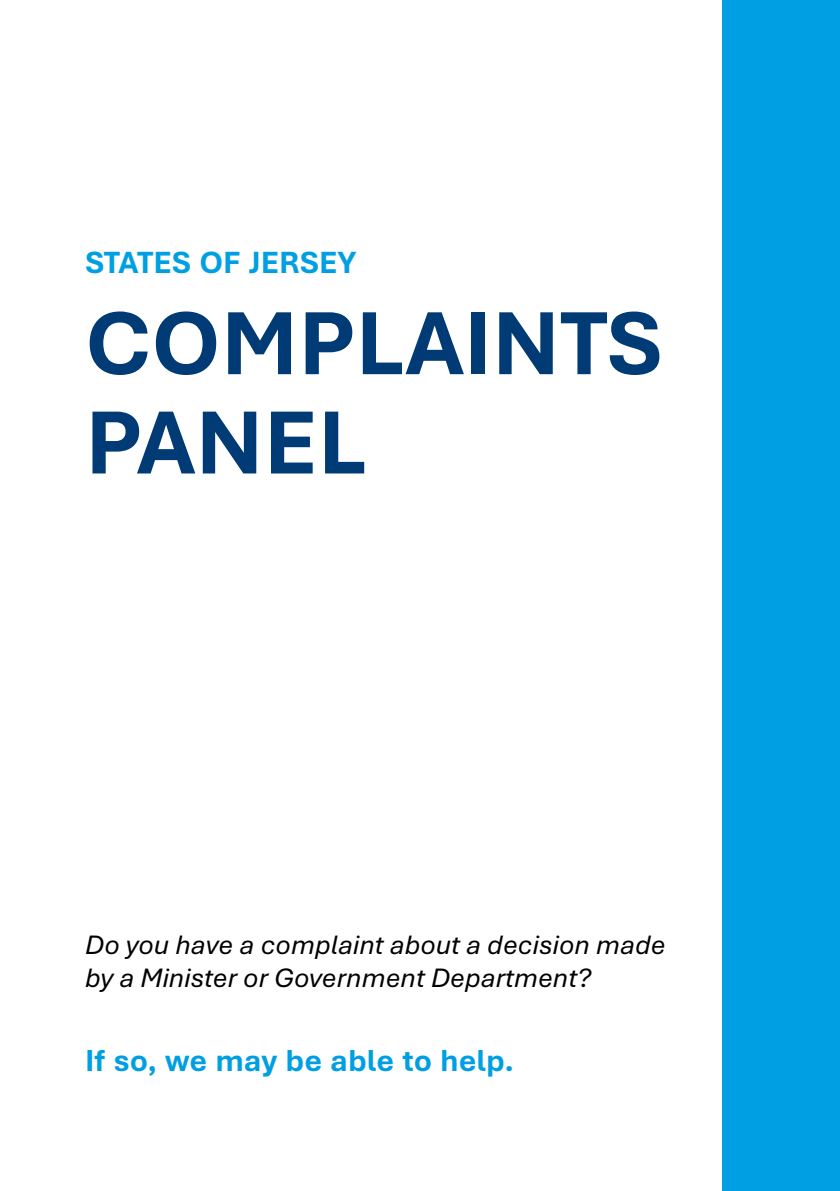
<style>
.page{position:relative;width:840px;height:1191px;background:#fff}
.page>*{position:absolute;margin:0;border:0;box-sizing:border-box;transform-origin:0 0}
.t1{font:700 94px/99.2px "Bierstadt";color:#003b75}
.t2{font:700 32.2px "Bierstadt";color:#009fe3}
.t3{font:700 32px "Bierstadt";color:#009fe3}
.t4{font:italic 28px/33.6px "Bierstadt";color:#000}
</style>
<div class="page">
<div style="left:721px;top:0;width:118px;height:1191px;background:#009fe3"></div>
<p class="t2" style="left:85px;top:245px;width:272px">STATES OF JERSEY</p>
<h1 class="t1" style="left:85px;top:296px;width:579px">COMPLAINTS<br>PANEL</h1>
<p class="t4" style="left:85px;top:928px;width:581px">Do you have a complaint about a decision made by a Minister or Government Department?</p>
<p class="t3" style="left:85px;top:1042px;width:430px">If so, we may be able to help.</p>
</div>
